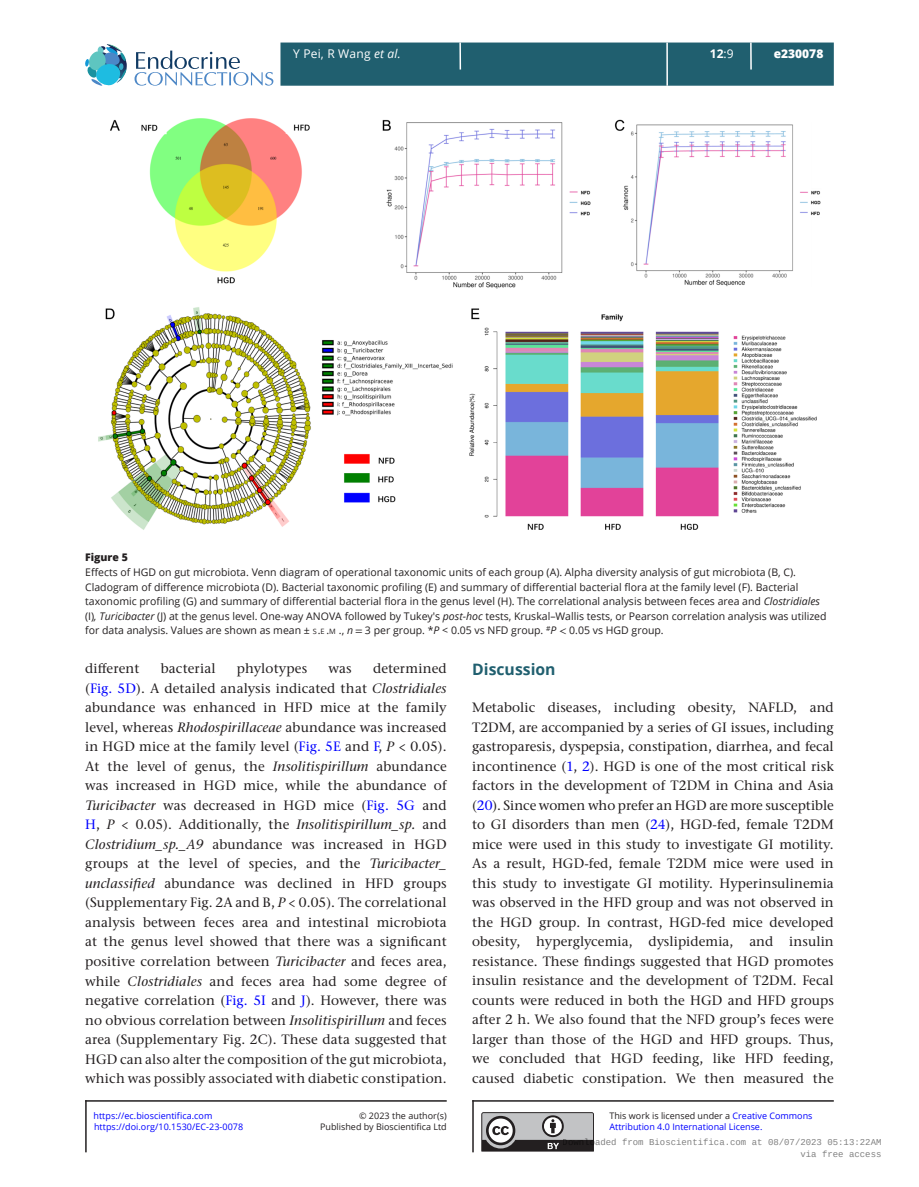
<style>
.page{position:relative;width:919px;height:1187px;background:#fff}
.page>*{position:absolute;margin:0;border:0;box-sizing:border-box;transform-origin:0 0}
.t1{font:700 15.75px "Open Sans";color:#205f6f}
.TXT{font:500 13.5px/19.5px "Stone Serif ITC Pro";letter-spacing:.01em;color:#231f20;text-align:justify}
.t2{font:12px "Open Sans";letter-spacing:.015em;color:#fff}
.t3{font:800 12px "Open Sans";color:#fff}
.t4{font:700 12px "Open Sans";color:#fff}
.FC{font:10.5px/14.7px "Open Sans";color:#231f20}
.FC-2{font:800 10.5px "Open Sans";color:#231f20}
.t5{font:9px "Open Sans";letter-spacing:.005em;color:#00f}
.t6{font:9px/11.4px "Open Sans";color:#231f20;text-align:right}
.t7{font:9px/12px "Liberation Mono";color:rgb(0 0 0/.5);text-align:right}
.s1{font-style:italic}
.s2{font-weight:400}
.s3{font-size:7.35px}
.s4{font-style:inherit}
.s5{font-family:"STIX Two Text"}
.s6{color:#00f}
</style>
<div class="page">
<div style="left:280px;top:43px;width:553px;height:43px;background:#205f6f;border:2px solid #205f6f"></div>
<svg style="left:750px;top:43px;width:1px;height:27px"></svg>
<hr style="left:459px;top:43px;width:2px;height:27px;background:#fff">
<svg style="left:134px;top:51px;width:139px;height:35px"></svg>
<svg style="left:85px;top:44px;width:42px;height:42px"></svg>
<hr style="left:666px;top:43px;width:2px;height:43px;background:#fff">
<img style="left:98px;top:118px;width:723px;height:412px">
<svg style="left:481px;top:1112px;width:113px;height:39px"></svg>
<hr style="left:472px;top:1100px;width:361px;height:1px;background:#231f20">
<hr style="left:472px;top:1100px;width:1px;height:52px;background:#231f20">
<hr style="left:85px;top:1100px;width:361px;height:1px;background:#231f20">
<hr style="left:85px;top:1100px;width:2px;height:52px;background:#231f20">
<p class="t2" style="left:293px;top:46px;width:109px">Y Pei, R Wang <span class="s1">et al.</span></p>
<p class="t3" style="left:773px;top:45px;width:51px">e230078</p>
<p class="t4" style="left:709px;top:46px;width:25px">12<span class="s2">:9</span></p>
<p class="FC-2" style="left:85px;top:549px;width:44px">Figure 5</p>
<p class="FC" style="left:85px;top:564px;width:742px">Effects of HGD on gut microbiota. Venn diagram of operational taxonomic units of each group (A). Alpha diversity analysis of gut microbiota (B, C).<br>Cladogram of difference microbiota (D). Bacterial taxonomic profiling (E) and summary of differential bacterial flora at the family level (F). Bacterial taxonomic profiling (G) and summary of differential bacterial flora in the genus level (H). The correlational analysis between feces area and <span class="s1">Clostridiales </span>(I)<span class="s1">, Turicibacter</span> (J) at the genus level. One-way ANOVA followed by Tukey's <span class="s1">post-hoc</span> tests, Kruskal–Wallis tests, or Pearson correlation analysis was utilized for data analysis. Values are shown as mean ± <span class="s3">S</span><span class="s4">.</span><span class="s3">E</span> <span class="s4">.</span><span class="s3">M</span> <span class="s4">.</span>, <span class="s1">n</span> <span class="s5">=</span> 3 per group. *<span class="s1">P</span> &lt; 0.05 vs NFD group. <sup>#</sup><span class="s1">P</span> <span class="s5">&lt;</span> 0.05 vs HGD group.</p>
<p class="TXT" style="left:85px;top:659px;width:56px">different</p>
<p class="TXT" style="left:161px;top:659px;width:56px">bacterial</p>
<p class="TXT" style="left:237px;top:659px;width:72px">phylotypes</p>
<p class="TXT" style="left:328px;top:659px;width:25px">was</p>
<p class="TXT" style="left:85px;top:659px;width:363px;text-indent:288px">determined (<span class="s6">Fig. 5D</span>). A detailed analysis indicated that <span class="s1">Clostridiales </span>abundance was enhanced in HFD mice at the family level, whereas <span class="s1">Rhodospirillaceae</span> abundance was increased in HGD mice at the family level (<span class="s6">Fig. 5E</span> and <span class="s6">F</span>, <span class="s1">P</span> &lt; 0.05).<br>At the level of genus, the <span class="s1">Insolitispirillum</span> abundance was increased in HGD mice, while the abundance of <span class="s1">Turicibacter</span> was decreased in HGD mice (<span class="s6">Fig. 5G</span> and <span class="s6">H</span>, <span class="s1">P</span> &lt; 0.05). Additionally, the <span class="s1">Insolitispirillum_sp.</span> and <span class="s1">Clostridium_sp._A9</span> abundance was increased in HGD groups at the level of species, and the <span class="s1">Turicibacter_ unclassified</span> abundance was declined in HFD groups (Supplementary Fig. 2A and B, <span class="s1">P</span> &lt; 0.05). The correlational analysis between feces area and intestinal microbiota at the genus level showed that there was a significant positive correlation between <span class="s1">Turicibacter</span> and feces area, while <span class="s1">Clostridiales</span> and feces area had some degree of negative correlation (<span class="s6">Fig. 5I</span> and <span class="s6">J</span>). However, there was no obvious correlation between <span class="s1">Insolitispirillum</span> and feces area (Supplementary Fig. 2C). These data suggested that HGD can also alter the composition of the gut microbiota, which was possibly associated with diabetic constipation.</p>
<h1 class="t1" style="left:472px;top:658px;width:85px">Discussion</h1>
<p class="TXT" style="left:472px;top:697px;width:363px">Metabolic diseases, including obesity, NAFLD, and T2DM, are accompanied by a series of GI issues, including gastroparesis, dyspepsia, constipation, diarrhea, and fecal incontinence (<span class="s6">1</span>, <span class="s6">2</span>). HGD is one of the most critical risk factors in the development of T2DM in China and Asia (<span class="s6">20</span>). Since women who prefer an HGD are more susceptible to GI disorders than men (<span class="s6">24</span>), HGD-fed, female T2DM mice were used in this study to investigate GI motility.<br>As a result, HGD-fed, female T2DM mice were used in this study to investigate GI motility. Hyperinsulinemia was observed in the HFD group and was not observed in the HGD group. In contrast, HGD-fed mice developed obesity, hyperglycemia, dyslipidemia, and insulin resistance. These findings suggested that HGD promotes insulin resistance and the development of T2DM. Fecal counts were reduced in both the HGD and HFD groups after 2 h. We also found that the NFD group’s feces were larger than those of the HGD and HFD groups. Thus, we concluded that HGD feeding, like HFD feeding, caused diabetic constipation. We then measured the</p>
<p class="t5" style="left:93px;top:1109px;width:120px">https://ec.bioscientifica.com</p>
<p class="t6" style="left:320px;top:1109px;width:128px">© 2023 the author(s)<br>Published by Bioscientifica Ltd</p>
<p class="t6" style="left:609px;top:1109px;width:204px">This work is licensed under a <span class="s6">Creative Commons</span></p>
<p class="t5" style="left:94px;top:1120px;width:151px">https://doi.org/10.1530/EC-23-0078</p>
<p class="t5" style="left:609px;top:1120px;width:154px">Attribution 4.0 International License.</p>
<p class="t7" style="left:562px;top:1136px;width:320px">Downloaded from Bioscientifica.com at 08/07/2023 05:13:22AM via free access</p>
</div>
